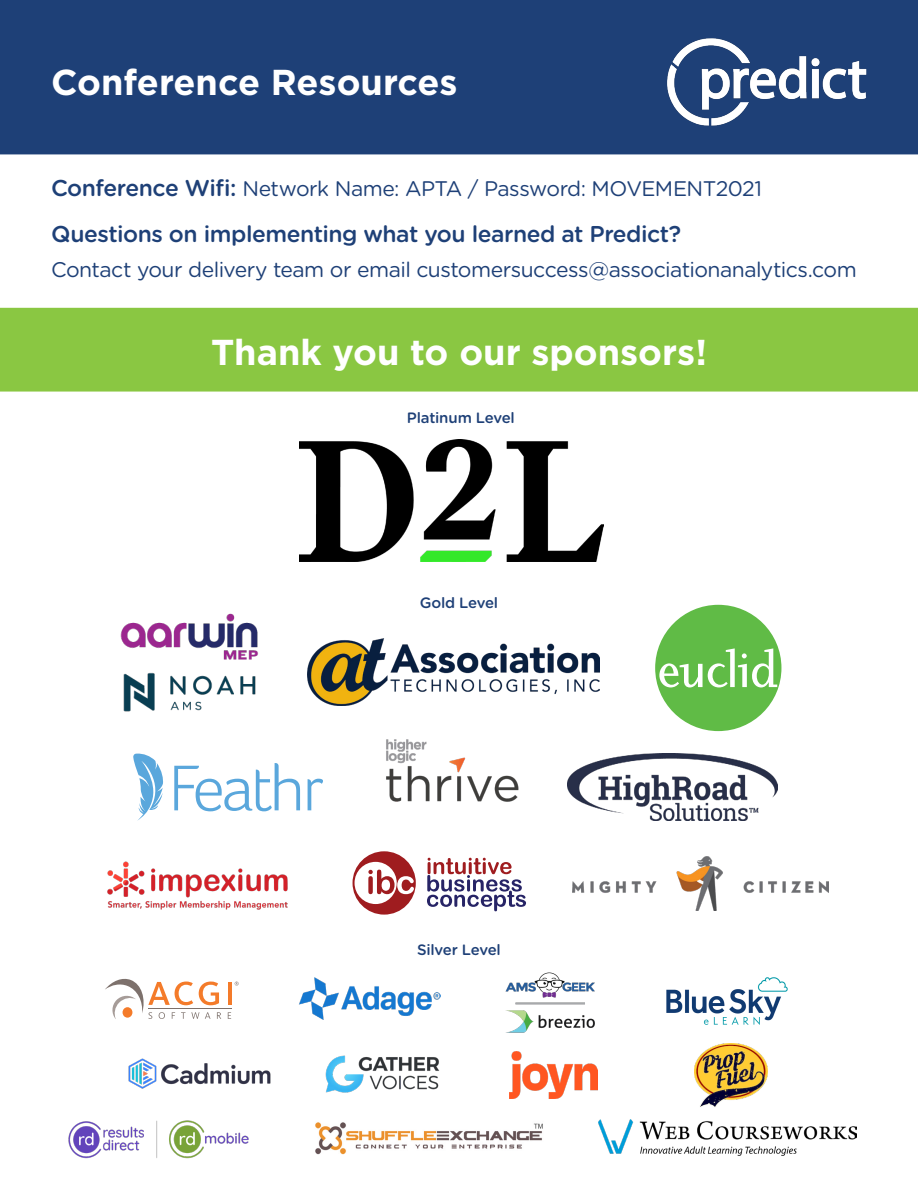
<style>
.page{position:relative;width:918px;height:1188px;background:#fff}
.page>*{position:absolute;margin:0;border:0;box-sizing:border-box;transform-origin:0 0}
.t1{font:700 36px "Gotham";color:#fff}
.t2{font:500 22.95px "Gotham Rounded";letter-spacing:-.02em;color:#1e4077}
.t3{font:21.15px "Gotham Rounded";letter-spacing:-.025em;color:#1e4077}
.t4{font:500 15px "Gotham Rounded";letter-spacing:-.015em;color:#1e4077}
.s1{font-weight:500;font-size:22.95px}
</style>
<div class="page">
<div style="left:0;top:0;width:918px;height:154px;background:#1e4077"></div>
<img style="left:662px;top:38px;width:216px;height:90px">
<div style="left:0;top:308px;width:918px;height:84px;background:#8ac742"></div>
<img style="left:300px;top:440px;width:303px;height:122px">
<img style="left:120px;top:613px;width:138px;height:99px">
<img style="left:308px;top:638px;width:292px;height:67px">
<div style="left:655px;top:605px;width:126px;height:126px;background:#60bb46;border-radius:50%"></div>
<svg style="left:659px;top:648px;width:118px;height:39px"></svg>
<img style="left:568px;top:754px;width:210px;height:67px">
<img style="left:386px;top:739px;width:133px;height:63px">
<img style="left:107px;top:861px;width:181px;height:49px">
<img style="left:572px;top:857px;width:257px;height:54px">
<svg style="left:133px;top:754px;width:30px;height:67px"></svg>
<svg style="left:174px;top:763px;width:126px;height:48px"></svg>
<svg style="left:308px;top:779px;width:15px;height:31px"></svg>
<svg style="left:427px;top:858px;width:99px;height:53px"></svg>
<svg style="left:353px;top:851px;width:63px;height:64px"></svg>
<hr style="left:228px;top:982px;width:4px;height:23px;background:#f47b2a">
<svg style="left:105px;top:979px;width:116px;height:40px"></svg>
<svg style="left:228px;top:1012px;width:3px;height:7px"></svg>
<hr style="left:148px;top:1008px;width:84px;height:1px;background:#7d716c">
<svg style="left:235px;top:982px;width:4px;height:4px"></svg>
<img style="left:299px;top:978px;width:142px;height:41px">
<img style="left:666px;top:977px;width:122px;height:48px">
<img style="left:68px;top:1120px;width:181px;height:39px">
<img style="left:315px;top:1122px;width:228px;height:32px">
<img style="left:128px;top:1058px;width:143px;height:31px">
<img style="left:510px;top:1052px;width:88px;height:46px">
<img style="left:694px;top:1043px;width:74px;height:64px">
<img style="left:325px;top:1055px;width:115px;height:38px">
<img style="left:599px;top:1120px;width:258px;height:35px">
<img style="left:506px;top:972px;width:89px;height:61px">
<p class="t1" style="left:51px;top:62px;width:408px">Conference Resources</p>
<p class="t3" style="left:51px;top:174px;width:713px"><span class="s1">Conference Wifi:</span> Network Name: APTA / Password: MOVEMENT2021</p>
<p class="t2" style="left:51px;top:217px;width:632px">Questions on implementing what you learned at Predict?</p>
<p class="t3" style="left:51px;top:255px;width:807px">Contact your delivery team or email customersuccess@associationanalytics.com</p>
<p class="t1" style="left:211px;top:331px;width:498px">Thank you to our sponsors!</p>
<p class="t4" style="left:407px;top:407px;width:109px">Platinum Level</p>
<p class="t4" style="left:420px;top:592px;width:80px">Gold Level</p>
<p class="t4" style="left:417px;top:939px;width:85px">Silver Level</p>
</div>
